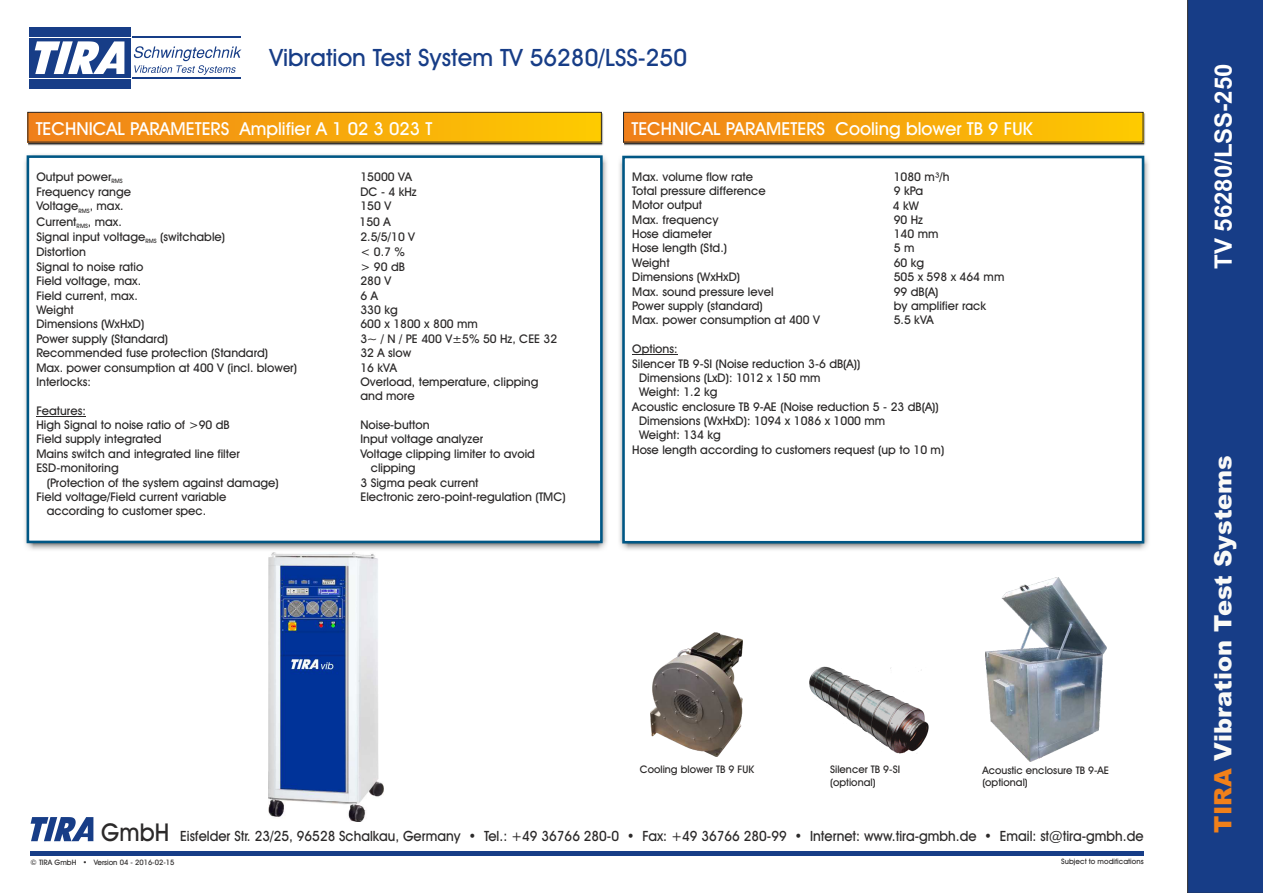
<style>
.page{position:relative;width:1263px;height:893px;background:#fff}
.page>*{position:absolute;margin:0;border:0;box-sizing:border-box;transform-origin:0 0}
.t1{font:500 24px "Avant Garde IT Cby BT";color:#173d87}
.t2{font:900 24px "Arial";color:#fafaf7}
.t3{font:700 24px "Arial";color:#fff}
.t4{font:500 18px "Avant Garde IT Cby BT";color:#fff}
.t5{font:500 14.25px "Avant Garde IT Cby BT";color:#2b2929;scale:.95 1}
.t6{font:500 12px/14.4px "Avant Garde IT Cby BT";color:#2b2929}
.t7{font:500 10.5px/12.6px "Avant Garde IT Cby BT";color:#2b2929}
.t8{font:500 7.5px "Avant Garde IT Cby BT";color:#2b2929}
.s1{font-size:24.6px}
.s2{color:#f0801a}
</style>
<div class="page">
<hr style="left:30px;top:852px;width:1113px;height:4px;background:#173d87">
<svg style="left:31px;top:817px;width:62px;height:24px"></svg>
<div style="left:29px;top:79px;width:102px;height:9px;background:#173d87"></div>
<div style="left:29px;top:27px;width:102px;height:9px;background:#173d87"></div>
<div style="left:29px;top:38px;width:102px;height:39px;background:#173d87"></div>
<svg style="left:35px;top:41px;width:89px;height:33px"></svg>
<hr style="left:132px;top:36px;width:109px;height:2px;background:#173d87">
<hr style="left:132px;top:77px;width:109px;height:2px;background:#173d87">
<svg style="left:134px;top:46px;width:107px;height:29px"></svg>
<div style="left:1187px;top:0;width:76px;height:893px;background:#173d87"></div>
<img style="left:28px;top:114px;width:575px;height:31px">
<div style="left:28px;top:112px;width:573px;height:30px;background:linear-gradient(to right,#ef7f1a,#fecb00)"></div>
<div style="left:28px;top:112px;width:574px;height:30px;border:1px solid #2b2929"></div>
<img style="left:26px;top:157px;width:581px;height:393px">
<svg style="left:25px;top:154px;width:579px;height:390px"></svg>
<hr style="left:36px;top:416px;width:50px;height:1px;background:#2b2929">
<img style="left:986px;top:577px;width:120px;height:184px">
<img style="left:810px;top:667px;width:119px;height:86px">
<img style="left:269px;top:553px;width:115px;height:268px">
<img style="left:650px;top:632px;width:93px;height:124px">
<img style="left:624px;top:114px;width:521px;height:31px">
<div style="left:623px;top:112px;width:520px;height:30px;background:linear-gradient(to right,#ef7f1a,#fecb00)"></div>
<div style="left:623px;top:112px;width:520px;height:30px;border:1px solid #2b2929"></div>
<img style="left:619px;top:158px;width:530px;height:392px">
<svg style="left:621px;top:155px;width:524px;height:390px"></svg>
<hr style="left:632px;top:354px;width:45px;height:1px;background:#2b2929">
<h1 class="t1" style="left:269px;top:48px;width:419px">Vibration Test System TV 56280/LSS-250</h1>
<h2 class="t4" style="left:36px;top:121px;width:398px">TECHNICAL PARAMETERS Amplifier A 1 02 3 023 T</h2>
<p class="t6" style="left:36px;top:170px;width:88px">Output power<sub>RMS</sub></p>
<p class="t6" style="left:360px;top:170px;width:53px">15000 VA</p>
<p class="t6" style="left:36px;top:186px;width:96px">Frequency range</p>
<p class="t6" style="left:360px;top:186px;width:58px">DC - 4 kHz</p>
<p class="t6" style="left:36px;top:200px;width:89px">Voltage<sub>RMS</sub>, max.</p>
<p class="t6" style="left:360px;top:200px;width:32px">150 V</p>
<p class="t6" style="left:36px;top:215px;width:87px">Current<sub>RMS</sub>, max.</p>
<p class="t6" style="left:360px;top:216px;width:33px">150 A</p>
<p class="t6" style="left:36px;top:231px;width:190px">Signal input voltage<sub>RMS</sub> (switchable)</p>
<p class="t6" style="left:360px;top:231px;width:56px">2.5/5/10 V</p>
<p class="t6" style="left:36px;top:246px;width:51px">Distortion</p>
<p class="t6" style="left:360px;top:246px;width:46px">&lt; 0.7 %</p>
<p class="t6" style="left:36px;top:260px;width:108px">Signal to noise ratio</p>
<p class="t6" style="left:360px;top:260px;width:46px">&gt; 90 dB</p>
<p class="t6" style="left:36px;top:275px;width:106px">Field voltage, max.</p>
<p class="t6" style="left:360px;top:275px;width:32px">280 V</p>
<p class="t6" style="left:36px;top:289px;width:103px">Field current, max.</p>
<p class="t6" style="left:360px;top:289px;width:19px">6 A</p>
<p class="t6" style="left:36px;top:304px;width:39px">Weight</p>
<p class="t6" style="left:360px;top:304px;width:39px">330 kg</p>
<p class="t6" style="left:36px;top:318px;width:109px">Dimensions (WxHxD)</p>
<p class="t6" style="left:360px;top:318px;width:119px">600 x 1800 x 800 mm</p>
<p class="t6" style="left:36px;top:332px;width:133px">Power supply (Standard)</p>
<p class="t6" style="left:360px;top:332px;width:198px">3~ / N / PE 400 V±5% 50 Hz, CEE 32</p>
<p class="t6" style="left:36px;top:347px;width:233px">Recommended fuse protection (Standard)</p>
<p class="t6" style="left:360px;top:347px;width:52px">32 A slow</p>
<p class="t6" style="left:36px;top:361px;width:262px">Max. power consumption at 400 V (incl. blower)</p>
<p class="t6" style="left:360px;top:361px;width:38px">16 kVA</p>
<p class="t6" style="left:36px;top:376px;width:56px">Interlocks:</p>
<p class="t6" style="left:360px;top:376px;width:180px">Overload, temperature, clipping and more</p>
<p class="t6" style="left:36px;top:404px;width:195px">Features:<br>High Signal to noise ratio of &gt;90 dB</p>
<p class="t6" style="left:360px;top:419px;width:71px">Noise-button</p>
<p class="t6" style="left:36px;top:433px;width:127px">Field supply integrated</p>
<p class="t6" style="left:360px;top:433px;width:124px">Input voltage analyzer</p>
<p class="t6" style="left:36px;top:447px;width:205px">Mains switch and integrated line filter</p>
<p class="t6" style="left:360px;top:447px;width:176px">Voltage clipping limiter to avoid</p>
<p class="t6" style="left:36px;top:462px;width:84px">ESD-monitoring</p>
<p class="t6" style="left:371px;top:462px;width:46px">clipping</p>
<p class="t6" style="left:47px;top:476px;width:234px">(Protection of the system against damage)</p>
<p class="t6" style="left:360px;top:476px;width:120px">3 Sigma peak current</p>
<p class="t6" style="left:36px;top:491px;width:191px">Field voltage/Field current variable</p>
<p class="t6" style="left:360px;top:491px;width:207px">Electronic zero-point-regulation (TMC)</p>
<p class="t6" style="left:47px;top:505px;width:161px">according to customer spec.</p>
<h2 class="t4" style="left:631px;top:121px;width:403px">TECHNICAL PARAMETERS Cooling blower TB 9 FUK</h2>
<p class="t6" style="left:632px;top:170px;width:122px">Max. volume flow rate</p>
<p class="t6" style="left:894px;top:170px;width:57px">1080 m³/h</p>
<p class="t6" style="left:632px;top:185px;width:135px">Total pressure difference</p>
<p class="t6" style="left:894px;top:185px;width:31px">9 kPa</p>
<p class="t6" style="left:632px;top:199px;width:72px">Motor output</p>
<p class="t6" style="left:893px;top:199px;width:28px">4 kW</p>
<p class="t6" style="left:632px;top:213px;width:88px">Max. frequency</p>
<p class="t6" style="left:894px;top:213px;width:31px">90 Hz</p>
<p class="t6" style="left:632px;top:228px;width:81px">Hose diameter</p>
<p class="t6" style="left:894px;top:228px;width:46px">140 mm</p>
<p class="t6" style="left:632px;top:242px;width:96px">Hose length (Std.)</p>
<p class="t6" style="left:894px;top:242px;width:22px">5 m</p>
<p class="t6" style="left:632px;top:256px;width:39px">Weight</p>
<p class="t6" style="left:894px;top:256px;width:32px">60 kg</p>
<p class="t6" style="left:632px;top:271px;width:109px">Dimensions (WxHxD)</p>
<p class="t6" style="left:894px;top:271px;width:112px">505 x 598 x 464 mm</p>
<p class="t6" style="left:632px;top:285px;width:143px">Max. sound pressure level</p>
<p class="t6" style="left:894px;top:285px;width:46px">99 dB(A)</p>
<p class="t6" style="left:632px;top:300px;width:132px">Power supply (standard)</p>
<p class="t6" style="left:894px;top:300px;width:94px">by amplifier rack</p>
<p class="t6" style="left:632px;top:314px;width:189px">Max. power consumption at 400 V</p>
<p class="t6" style="left:894px;top:314px;width:42px">5.5 kVA</p>
<p class="t6" style="left:632px;top:343px;width:47px">Options:</p>
<p class="t6" style="left:632px;top:357px;width:230px">Silencer TB 9-SI (Noise reduction 3-6 dB(A))</p>
<p class="t6" style="left:639px;top:372px;width:183px">Dimensions (LxD): 1012 x 150 mm</p>
<p class="t6" style="left:639px;top:386px;width:80px">Weight: 1.2 kg</p>
<p class="t6" style="left:632px;top:400px;width:308px">Acoustic enclosure TB 9-AE (Noise reduction 5 - 23 dB(A))</p>
<p class="t6" style="left:639px;top:415px;width:248px">Dimensions (WxHxD): 1094 x 1086 x 1000 mm</p>
<p class="t6" style="left:639px;top:429px;width:83px">Weight: 134 kg</p>
<p class="t6" style="left:632px;top:443px;width:314px">Hose length according to customers request (up to 10 m)</p>
<p class="t7" style="left:640px;top:764px;width:116px">Cooling blower TB 9 FUK</p>
<p class="t7" style="left:830px;top:764px;width:71px">Silencer TB 9-SI (optional)</p>
<p class="t7" style="left:982px;top:764px;width:128px">Acoustic enclosure TB 9-AE (optional)</p>
<p class="t5" style="left:101px;top:830px;width:1099px"><span class="s1">GmbH</span> Eisfelder Str. 23/25, 96528 Schalkau, Germany • Tel.: +49 36766 280-0 • Fax: +49 36766 280-99 • Internet: www.tira-gmbh.de • Email: st@tira-gmbh.de</p>
<p class="t8" style="left:31px;top:859px;width:145px">© TIRA GmbH • Version 04 - 2016-02-15</p>
<p class="t8" style="left:1061px;top:859px;width:84px">Subject to modifications</p>
<h1 class="t3" style="left:1214px;top:269px;width:207px;rotate:-90deg">TV 56280/LSS-250</h1>
<h1 class="t2" style="left:1214px;top:833px;width:379px;rotate:-90deg"><span class="s2">TIRA</span> Vibration Test Systems</h1>
</div>
